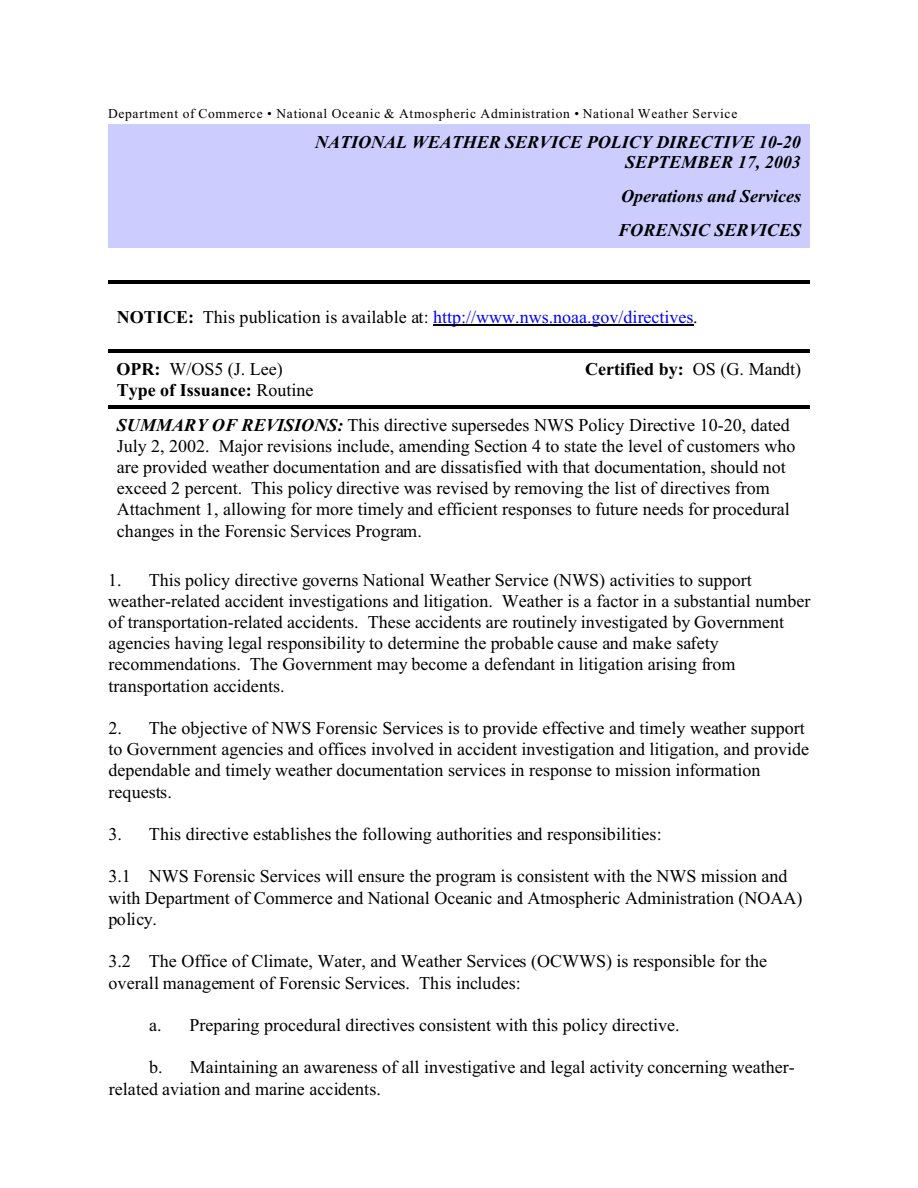
<style>
.page{position:relative;width:918px;height:1188px;background:#fff}
.page>*{position:absolute;margin:0;border:0;box-sizing:border-box;transform-origin:0 0}
.t1{font:18px/21.1px "Times New Roman";color:#000}
.t2{font:italic 700 18px/20.9px "Times New Roman";color:#000;text-align:right}
.t3{font:18px "Times New Roman";color:#00f}
.t4{font:700 18px/21.6px "Times New Roman";color:#000}
.t5{font:13.5px "Times New Roman";letter-spacing:.055em;color:#000}
.s1{font-weight:700;color:#000}
.s2{color:#000}
.s3{font-weight:400}
.s4{font-weight:700;font-style:italic}
</style>
<div class="page">
<div style="left:108px;top:124px;width:8px;height:55px;background:#ccf"></div>
<div style="left:117px;top:124px;width:693px;height:55px;background:#ccf"></div>
<div style="left:108px;top:179px;width:8px;height:34px;background:#ccf"></div>
<div style="left:117px;top:179px;width:693px;height:34px;background:#ccf"></div>
<div style="left:108px;top:213px;width:8px;height:34px;background:#ccf"></div>
<div style="left:117px;top:213px;width:693px;height:34px;background:#ccf"></div>
<hr style="left:117px;top:280px;width:693px;height:2px;background:#000">
<svg style="left:108px;top:280px;width:8px;height:3px"></svg>
<hr style="left:117px;top:282px;width:693px;height:1px;background:#000">
<hr style="left:117px;top:350px;width:693px;height:1px;background:#000">
<svg style="left:108px;top:350px;width:8px;height:2px"></svg>
<hr style="left:117px;top:351px;width:342px;height:1px;background:#000">
<hr style="left:117px;top:406px;width:342px;height:1px;background:#000">
<hr style="left:459px;top:351px;width:351px;height:1px;background:#000">
<hr style="left:459px;top:406px;width:351px;height:1px;background:#000">
<svg style="left:108px;top:406px;width:8px;height:2px"></svg>
<hr style="left:117px;top:407px;width:342px;height:1px;background:#000">
<hr style="left:459px;top:407px;width:351px;height:1px;background:#000">
<hr style="left:433px;top:325px;width:260px;height:1px;background:#000">
<p class="t5" style="left:108px;top:109px;width:631px">Department of Commerce • National Oceanic &amp; Atmospheric Administration • National Weather Service</p>
<p class="t2" style="left:315px;top:133px;width:487px">NATIONAL WEATHER SERVICE POLICY DIRECTIVE 10-20<br>SEPTEMBER 17, 2003</p>
<p class="t2" style="left:618px;top:181px;width:184px;line-height:34.2px;text-align:left">Operations and Services<br>FORENSIC SERVICES</p>
<p class="t3" style="left:117px;top:310px;width:582px"><span class="s1">NOTICE:</span> <span class="s2">This publication is available at:</span> http://www.nws.noaa.gov/directives<span class="s2">.</span></p>
<p class="t4" style="left:117px;top:360px;width:198px">OPR: <span class="s3">W/OS5 (J. Lee)<br></span>Type of Issuance: <span class="s3">Routine</span></p>
<p class="t4" style="left:585px;top:360px;width:218px">Certified by: <span class="s3">OS (G. Mandt)</span></p>
<p class="t1" style="left:117px;top:416px;width:680px"><span class="s4">SUMMARY OF REVISIONS:</span> This directive supersedes NWS Policy Directive 10-20, dated July 2, 2002. Major revisions include, amending Section 4 to state the level of customers who are provided weather documentation and are dissatisfied with that documentation, should not exceed 2 percent. This policy directive was revised by removing the list of directives from Attachment 1, allowing for more timely and efficient responses to future needs for procedural changes in the Forensic Services Program.</p>
<p class="t1" style="left:108px;top:571px;width:704px">1. This policy directive governs National Weather Service (NWS) activities to support weather-related accident investigations and litigation. Weather is a factor in a substantial number of transportation-related accidents. These accidents are routinely investigated by Government agencies having legal responsibility to determine the probable cause and make safety recommendations. The Government may become a defendant in litigation arising from transportation accidents.</p>
<p class="t1" style="left:108px;top:719px;width:702px">2. The objective of NWS Forensic Services is to provide effective and timely weather support to Government agencies and offices involved in accident investigation and litigation, and provide dependable and timely weather documentation services in response to mission information requests.</p>
<p class="t1" style="left:108px;top:825px;width:555px">3. This directive establishes the following authorities and responsibilities:</p>
<p class="t1" style="left:108px;top:868px;width:696px">3.1 NWS Forensic Services will ensure the program is consistent with the NWS mission and with Department of Commerce and National Oceanic and Atmospheric Administration (NOAA) policy.</p>
<p class="t1" style="left:108px;top:953px;width:660px">3.2 The Office of Climate, Water, and Weather Services (OCWWS) is responsible for the overall management of Forensic Services. This includes:</p>
<p class="t1" style="left:149px;top:1016px;width:532px">a. Preparing procedural directives consistent with this policy directive.</p>
<p class="t1" style="left:109px;top:1059px;width:688px;text-indent:40px">b. Maintaining an awareness of all investigative and legal activity concerning weather&shy;related aviation and marine accidents.</p>
</div>
